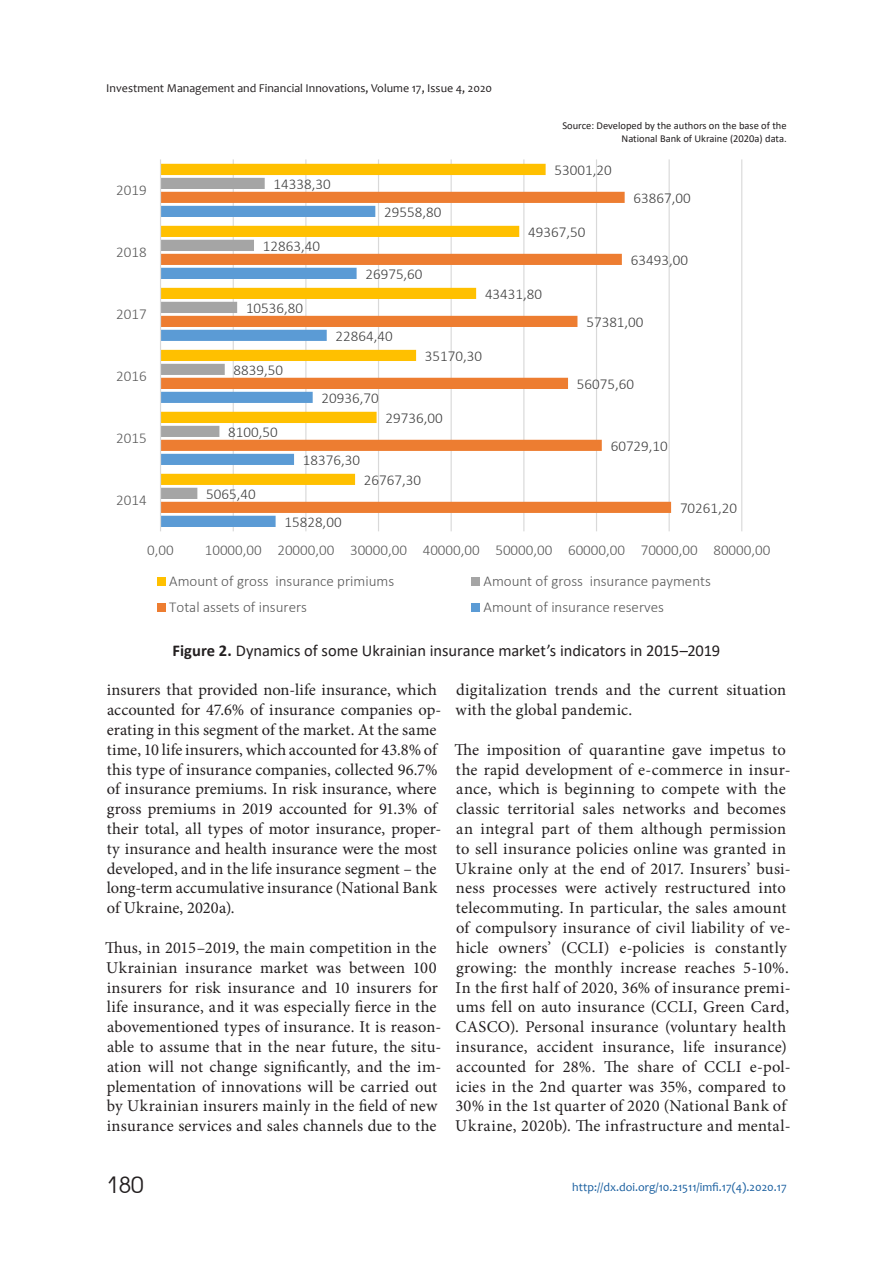
<style>
.page{position:relative;width:893px;height:1263px;background:#fff}
.page>*{position:absolute;margin:0;border:0;box-sizing:border-box;transform-origin:0 0}
.t1{font:22.5px "Avant Garde Gothic C";color:#231f20}
.t2{font:16.5px/19.8px "Minion Pro";letter-spacing:.015em;color:#231f20}
.t3{font:16.5px "Calibri";letter-spacing:-.005em;color:#231f20}
.t4{font:300 15px "Calibri";color:#595959}
.t5{font:300 15px "Calibri";letter-spacing:.005em;color:#404040}
.t6{font:12px "Candara";color:#231f20}
.t7{font:12px "Candara";color:#175d9e}
.t8{font:10.5px/12.6px "Calibri";color:#231f20;text-align:right}
.s1{font-weight:700}
</style>
<div class="page">
<hr style="left:233px;top:159px;width:1px;height:372px;background:#d9d9d9">
<hr style="left:305px;top:159px;width:1px;height:372px;background:#d9d9d9">
<hr style="left:378px;top:159px;width:1px;height:372px;background:#d9d9d9">
<hr style="left:451px;top:159px;width:1px;height:372px;background:#d9d9d9">
<hr style="left:523px;top:159px;width:1px;height:372px;background:#d9d9d9">
<hr style="left:596px;top:159px;width:1px;height:372px;background:#d9d9d9">
<hr style="left:669px;top:159px;width:1px;height:372px;background:#d9d9d9">
<hr style="left:741px;top:159px;width:1px;height:372px;background:#d9d9d9">
<svg style="left:161px;top:513px;width:146px;height:14px;fill:#5b9bd5"></svg>
<svg style="left:161px;top:192px;width:510px;height:321px"></svg>
<svg style="left:161px;top:485px;width:104px;height:14px"></svg>
<svg style="left:161px;top:164px;width:385px;height:321px"></svg>
<hr style="left:160px;top:159px;width:1px;height:372px;background:#d9d9d9">
<div style="left:157px;top:578px;width:9px;height:8px;background:#ffc000"></div>
<div style="left:472px;top:578px;width:8px;height:8px;background:#a5a5a5"></div>
<div style="left:157px;top:604px;width:9px;height:8px;background:#ed7d31"></div>
<div style="left:472px;top:604px;width:8px;height:8px;background:#5b9bd5"></div>
<p class="t6" style="left:106px;top:83px;width:387px">Investment Management and Financial Innovations, Volume 17, Issue 4, 2020</p>
<p class="t4" style="left:116px;top:184px;width:32px">2019</p>
<p class="t4" style="left:116px;top:246px;width:32px">2018</p>
<p class="t5" style="left:274px;top:178px;width:59px">14338,30</p>
<p class="t5" style="left:263px;top:240px;width:59px">12863,40</p>
<p class="t5" style="left:384px;top:206px;width:59px">29558,80</p>
<p class="t5" style="left:365px;top:268px;width:59px">26975,60</p>
<p class="t8" style="left:562px;top:120px;width:226px">Source: Developed by the authors on the base of the<br>National Bank of Ukraine (2020a) data.</p>
<p class="t5" style="left:555px;top:164px;width:59px">53001,20</p>
<p class="t5" style="left:528px;top:226px;width:59px">49367,50</p>
<p class="t5" style="left:633px;top:192px;width:59px">63867,00</p>
<p class="t5" style="left:631px;top:254px;width:59px">63493,00</p>
<p class="t4" style="left:116px;top:308px;width:32px">2017</p>
<p class="t4" style="left:116px;top:370px;width:32px">2016</p>
<p class="t4" style="left:116px;top:432px;width:32px">2015</p>
<p class="t4" style="left:116px;top:494px;width:32px">2014</p>
<p class="t5" style="left:246px;top:302px;width:59px">10536,80</p>
<p class="t5" style="left:234px;top:364px;width:51px">8839,50</p>
<p class="t5" style="left:228px;top:426px;width:51px">8100,50</p>
<p class="t5" style="left:336px;top:330px;width:59px">22864,40</p>
<p class="t5" style="left:322px;top:392px;width:59px">20936,70</p>
<p class="t5" style="left:485px;top:288px;width:59px">43431,80</p>
<p class="t5" style="left:425px;top:350px;width:59px">35170,30</p>
<p class="t5" style="left:385px;top:412px;width:59px">29736,00</p>
<p class="t5" style="left:303px;top:454px;width:59px">18376,30</p>
<p class="t5" style="left:206px;top:488px;width:51px">5065,40</p>
<p class="t5" style="left:284px;top:516px;width:59px">15828,00</p>
<p class="t5" style="left:364px;top:474px;width:59px">26767,30</p>
<p class="t5" style="left:586px;top:316px;width:59px">57381,00</p>
<p class="t5" style="left:577px;top:378px;width:59px">56075,60</p>
<p class="t5" style="left:611px;top:440px;width:59px">60729,10</p>
<p class="t5" style="left:680px;top:502px;width:59px">70261,20</p>
<p class="t4" style="left:147px;top:545px;width:28px">0,00</p>
<p class="t4" style="left:205px;top:545px;width:567px">10000,00 20000,00 30000,00 40000,00 50000,00 60000,00 70000,00 80000,00</p>
<p class="t4" style="left:169px;top:576px;width:226px">Amount of gross insurance primiums</p>
<p class="t4" style="left:484px;top:576px;width:229px">Amount of gross insurance payments</p>
<p class="t4" style="left:169px;top:602px;width:139px">Total assets of insurers</p>
<p class="t4" style="left:484px;top:602px;width:182px">Amount of insurance reserves</p>
<p class="t3" style="left:173px;top:639px;width:549px"><span class="s1">Figure 2.</span> Dynamics of some Ukrainian insurance market’s indicators in 2015–2019</p>
<p class="t2" style="left:107px;top:681px;width:336px">insurers that provided non-life insurance, which accounted for 47.6% of insurance companies op&shy;erating in this segment of the market. At the same time, 10 life insurers, which accounted for 43.8% of this type of insurance companies, collected 96.7% of insurance premiums. In risk insurance, where gross premiums in 2019 accounted for 91.3% of their total, all types of motor insurance, proper&shy;ty insurance and health insurance were the most developed, and in the life insurance segment – the long-term accumulative insurance (National Bank of Ukraine, 2020a).</p>
<p class="t2" style="left:105px;top:938px;width:338px">Thus, in 2015–2019, the main competition in the Ukrainian insurance market was between 100 insurers for risk insurance and 10 insurers for life insurance, and it was especially fierce in the abovementioned types of insurance. It is reason&shy;able to assume that in the near future, the situ&shy;ation will not change significantly, and the im&shy;plementation of innovations will be carried out by Ukrainian insurers mainly in the field of new insurance services and sales channels due to the</p>
<p class="t2" style="left:455px;top:681px;width:332px">digitalization trends and the current situation with the global pandemic.</p>
<p class="t2" style="left:454px;top:740px;width:338px">The imposition of quarantine gave impetus to the rapid development of e-commerce in insur&shy;ance, which is beginning to compete with the classic territorial sales networks and becomes an integral part of them although permission to sell insurance policies online was granted in Ukraine only at the end of 2017. Insurers’ busi&shy;ness processes were actively restructured into telecommuting. In particular, the sales amount of compulsory insurance of civil liability of ve&shy;hicle owners’ (CCLI) e-policies is constantly growing: the monthly increase reaches 5-10%.<br>In the first half of 2020, 36% of insurance premi&shy;ums fell on auto insurance (CCLI, Green Card, CASCO). Personal insurance (voluntary health insurance, accident insurance, life insurance) accounted for 28%. The share of CCLI e-pol&shy;icies in the 2nd quarter was 35%, compared to 30% in the 1st quarter of 2020 (National Bank of Ukraine, 2020b). The infrastructure and mental-</p>
<h1 class="t1" style="left:106px;top:1172px;width:39px">180</h1>
<p class="t7" style="left:572px;top:1179px;width:216px">http://dx.doi.org/10.21511/imfi.17(4).2020.17</p>
</div>
